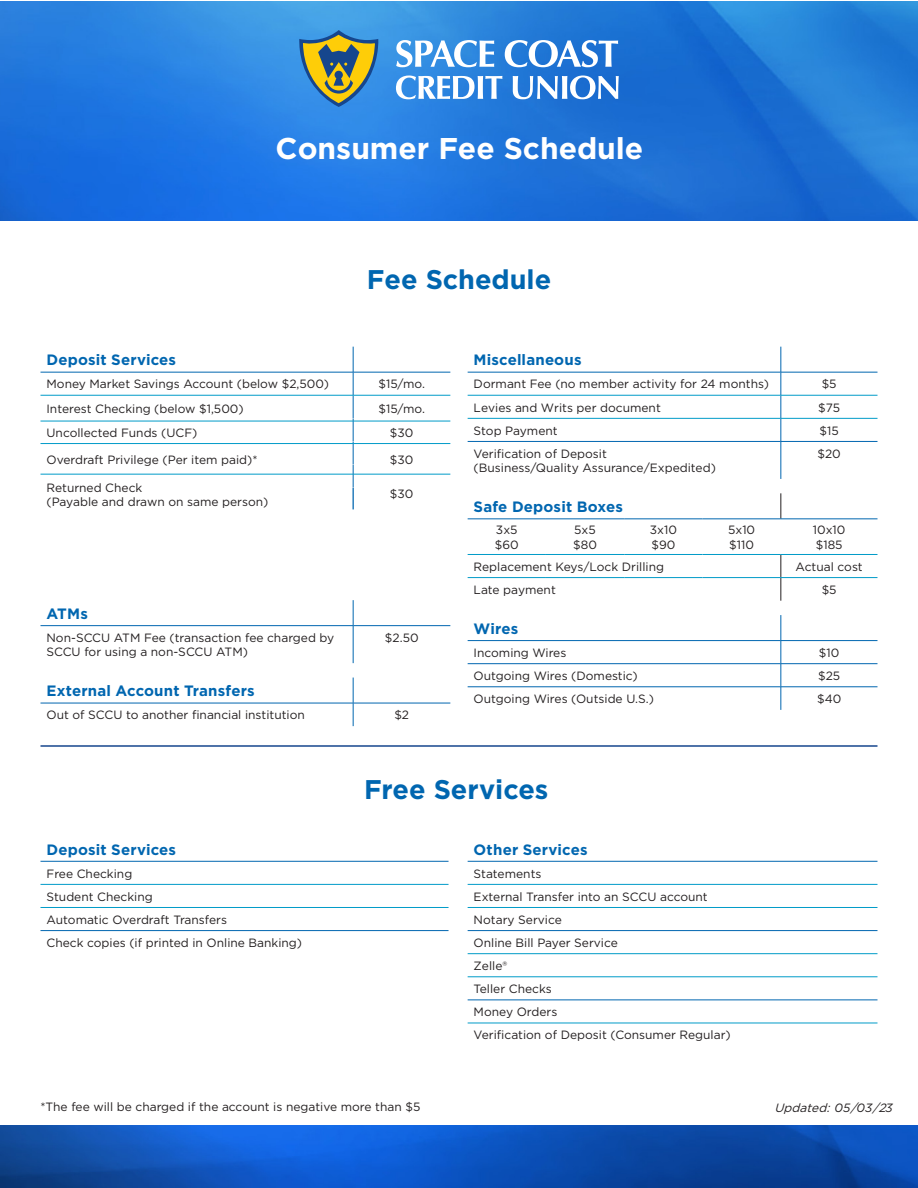
<style>
.page{position:relative;width:918px;height:1188px;background:#fff}
.page>*{position:absolute;margin:0;border:0;box-sizing:border-box;transform-origin:0 0}
.t1{font:700 30px "Gotham";color:#fff}
.t2{font:700 27px "Gotham";color:#0066b0}
.t3{font:700 15px "Gotham";letter-spacing:.01em;color:#0066b0}
.Paragraph_Style_1{font:12px/14.4px "Gotham";color:#231f20}
.t4{font:italic 12px "Gotham";color:#231f20}
.s1{font-style:inherit}
</style>
<div class="page">
<img style="left:0;top:1126px;width:918px;height:62px">
<img style="left:0;top:1px;width:918px;height:219px">
<svg style="left:299px;top:30px;width:79px;height:77px"></svg>
<svg style="left:396px;top:40px;width:98px;height:27px"></svg>
<svg style="left:505px;top:40px;width:113px;height:27px"></svg>
<svg style="left:396px;top:76px;width:106px;height:23px"></svg>
<svg style="left:513px;top:76px;width:106px;height:23px"></svg>
<svg style="left:40px;top:347px;width:410px;height:25px"></svg>
<svg style="left:40px;top:373px;width:410px;height:137px"></svg>
<hr style="left:40px;top:372px;width:313px;height:1px;background:#0066b0">
<hr style="left:353px;top:372px;width:97px;height:1px;background:#0066b0">
<svg style="left:353px;top:347px;width:1px;height:162px"></svg>
<hr style="left:40px;top:395px;width:313px;height:1px;background:#009bc8">
<hr style="left:353px;top:395px;width:97px;height:1px;background:#009bc8">
<hr style="left:40px;top:443px;width:313px;height:1px;background:#009bc8">
<hr style="left:353px;top:443px;width:97px;height:1px;background:#009bc8">
<hr style="left:40px;top:474px;width:313px;height:1px;background:#009bc8">
<hr style="left:353px;top:474px;width:97px;height:1px;background:#009bc8">
<svg style="left:40px;top:600px;width:410px;height:63px"></svg>
<hr style="left:40px;top:625px;width:313px;height:1px;background:#0066b0">
<hr style="left:353px;top:625px;width:97px;height:1px;background:#0066b0">
<hr style="left:353px;top:626px;width:1px;height:37px;background:#0066b0">
<svg style="left:40px;top:678px;width:410px;height:48px"></svg>
<svg style="left:468px;top:347px;width:410px;height:94px"></svg>
<hr style="left:468px;top:441px;width:313px;height:1px;background:#0066b0">
<hr style="left:781px;top:441px;width:97px;height:1px;background:#0066b0">
<hr style="left:781px;top:442px;width:1px;height:37px;background:#0066b0">
<hr style="left:468px;top:395px;width:313px;height:1px;background:#009bc8">
<hr style="left:781px;top:395px;width:97px;height:1px;background:#009bc8">
<hr style="left:468px;top:418px;width:313px;height:1px;background:#009bc8">
<hr style="left:781px;top:418px;width:97px;height:1px;background:#009bc8">
<svg style="left:468px;top:493px;width:410px;height:26px"></svg>
<svg style="left:468px;top:555px;width:409px;height:46px"></svg>
<hr style="left:468px;top:519px;width:78px;height:1px;background:#0066b0">
<hr style="left:546px;top:519px;width:78px;height:1px;background:#0066b0">
<hr style="left:624px;top:519px;width:79px;height:1px;background:#0066b0">
<hr style="left:703px;top:519px;width:78px;height:1px;background:#0066b0">
<hr style="left:781px;top:519px;width:97px;height:1px;background:#0066b0">
<hr style="left:468px;top:554px;width:78px;height:1px;background:#009bc8">
<hr style="left:546px;top:554px;width:78px;height:1px;background:#009bc8">
<hr style="left:624px;top:554px;width:79px;height:1px;background:#009bc8">
<hr style="left:703px;top:554px;width:78px;height:1px;background:#009bc8">
<hr style="left:781px;top:554px;width:97px;height:1px;background:#009bc8">
<hr style="left:468px;top:577px;width:78px;height:1px;background:#009bc8">
<hr style="left:546px;top:577px;width:78px;height:1px;background:#009bc8">
<hr style="left:624px;top:577px;width:79px;height:1px;background:#009bc8">
<hr style="left:703px;top:577px;width:78px;height:1px;background:#009bc8">
<hr style="left:781px;top:577px;width:97px;height:1px;background:#009bc8">
<svg style="left:468px;top:615px;width:410px;height:95px"></svg>
<svg style="left:40px;top:860px;width:409px;height:1px"></svg>
<svg style="left:40px;top:883px;width:409px;height:49px"></svg>
<hr style="left:40px;top:861px;width:409px;height:1px;background:#0066b0">
<hr style="left:40px;top:930px;width:409px;height:1px;background:#0066b0">
<hr style="left:40px;top:884px;width:409px;height:1px;background:#009bc8">
<hr style="left:40px;top:907px;width:409px;height:1px;background:#009bc8">
<svg style="left:468px;top:860px;width:410px;height:1px"></svg>
<svg style="left:468px;top:883px;width:410px;height:140px"></svg>
<hr style="left:468px;top:861px;width:410px;height:1px;background:#0066b0">
<hr style="left:468px;top:930px;width:410px;height:1px;background:#0066b0">
<hr style="left:468px;top:1000px;width:410px;height:1px;background:#0066b0">
<hr style="left:468px;top:884px;width:410px;height:1px;background:#009bc8">
<hr style="left:468px;top:907px;width:410px;height:1px;background:#009bc8">
<hr style="left:468px;top:953px;width:410px;height:1px;background:#009bc8">
<hr style="left:468px;top:977px;width:410px;height:1px;background:#009bc8">
<hr style="left:468px;top:1023px;width:410px;height:1px;background:#009bc8">
<hr style="left:40px;top:745px;width:838px;height:2px;background:#16468d">
<hr style="left:40px;top:421px;width:313px;height:1px;background:#009bc8">
<hr style="left:353px;top:421px;width:97px;height:1px;background:#009bc8">
<p class="t1" style="left:276px;top:131px;width:369px">Consumer Fee Schedule</p>
<h2 class="t2" style="left:367px;top:262px;width:186px">Fee Schedule</h2>
<p class="t3" style="left:46px;top:350px;width:131px">Deposit Services</p>
<p class="Paragraph_Style_1" style="left:46px;top:377px;width:284px">Money Market Savings Account (below $2,500)</p>
<p class="Paragraph_Style_1" style="left:379px;top:377px;width:48px">$15/mo.</p>
<p class="Paragraph_Style_1" style="left:46px;top:401px;width:199px">Interest Checking (below $1,500)</p>
<p class="Paragraph_Style_1" style="left:379px;top:401px;width:48px">$15/mo.</p>
<p class="Paragraph_Style_1" style="left:46px;top:425px;width:152px">Uncollected Funds (UCF)</p>
<p class="Paragraph_Style_1" style="left:390px;top:425px;width:25px">$30</p>
<p class="Paragraph_Style_1" style="left:46px;top:453px;width:213px">Overdraft Privilege (Per item paid)*</p>
<p class="Paragraph_Style_1" style="left:390px;top:453px;width:25px">$30</p>
<p class="Paragraph_Style_1" style="left:46px;top:480px;width:223px">Returned Check<br>(Payable and drawn on same person)</p>
<p class="Paragraph_Style_1" style="left:390px;top:487px;width:25px">$30</p>
<p class="t3" style="left:46px;top:604px;width:43px">ATMs</p>
<p class="Paragraph_Style_1" style="left:46px;top:630px;width:289px">Non-SCCU ATM Fee (transaction fee charged by<br>SCCU for using a non-SCCU ATM)</p>
<p class="Paragraph_Style_1" style="left:385px;top:630px;width:35px">$2.50</p>
<p class="t3" style="left:46px;top:681px;width:210px">External Account Transfers</p>
<p class="Paragraph_Style_1" style="left:46px;top:708px;width:260px">Out of SCCU to another financial institution</p>
<p class="Paragraph_Style_1" style="left:394px;top:708px;width:16px">$2</p>
<p class="t3" style="left:474px;top:350px;width:109px">Miscellaneous</p>
<p class="Paragraph_Style_1" style="left:474px;top:377px;width:297px">Dormant Fee (no member activity for 24 months)</p>
<p class="Paragraph_Style_1" style="left:822px;top:377px;width:16px">$5</p>
<p class="Paragraph_Style_1" style="left:474px;top:400px;width:189px">Levies and Writs per document</p>
<p class="Paragraph_Style_1" style="left:818px;top:400px;width:23px">$75</p>
<p class="Paragraph_Style_1" style="left:474px;top:423px;width:86px">Stop Payment</p>
<p class="Paragraph_Style_1" style="left:820px;top:423px;width:21px">$15</p>
<p class="Paragraph_Style_1" style="left:474px;top:446px;width:244px">Verification of Deposit<br>(Business/Quality Assurance/Expedited)</p>
<p class="Paragraph_Style_1" style="left:817px;top:446px;width:25px">$20</p>
<p class="t3" style="left:474px;top:497px;width:151px">Safe Deposit Boxes</p>
<p class="Paragraph_Style_1" style="left:496px;top:523px;width:23px">3x5</p>
<p class="Paragraph_Style_1" style="left:495px;top:537px;width:25px">$60</p>
<p class="Paragraph_Style_1" style="left:650px;top:523px;width:29px">3x10</p>
<p class="Paragraph_Style_1" style="left:651px;top:537px;width:25px">$90</p>
<p class="Paragraph_Style_1" style="left:728px;top:523px;width:29px">5x10</p>
<p class="Paragraph_Style_1" style="left:729px;top:537px;width:26px">$110</p>
<p class="Paragraph_Style_1" style="left:813px;top:523px;width:34px">10x10</p>
<p class="Paragraph_Style_1" style="left:816px;top:537px;width:28px">$185</p>
<p class="Paragraph_Style_1" style="left:574px;top:523px;width:23px">5x5</p>
<p class="Paragraph_Style_1" style="left:573px;top:537px;width:25px">$80</p>
<p class="Paragraph_Style_1" style="left:474px;top:559px;width:192px">Replacement Keys/Lock Drilling</p>
<p class="Paragraph_Style_1" style="left:796px;top:559px;width:69px">Actual cost</p>
<p class="Paragraph_Style_1" style="left:474px;top:582px;width:84px">Late payment</p>
<p class="Paragraph_Style_1" style="left:822px;top:582px;width:16px">$5</p>
<p class="t3" style="left:474px;top:619px;width:46px">Wires</p>
<p class="Paragraph_Style_1" style="left:474px;top:645px;width:94px">Incoming Wires</p>
<p class="Paragraph_Style_1" style="left:819px;top:645px;width:22px">$10</p>
<p class="Paragraph_Style_1" style="left:474px;top:668px;width:166px">Outgoing Wires (Domestic)</p>
<p class="Paragraph_Style_1" style="left:818px;top:668px;width:24px">$25</p>
<p class="Paragraph_Style_1" style="left:474px;top:691px;width:182px">Outgoing Wires (Outside U.S.)</p>
<p class="Paragraph_Style_1" style="left:817px;top:691px;width:26px">$40</p>
<p class="t3" style="left:46px;top:839px;width:131px">Deposit Services</p>
<p class="Paragraph_Style_1" style="left:46px;top:866px;width:87px">Free Checking</p>
<p class="Paragraph_Style_1" style="left:46px;top:889px;width:108px">Student Checking</p>
<p class="Paragraph_Style_1" style="left:46px;top:912px;width:182px">Automatic Overdraft Transfers</p>
<p class="Paragraph_Style_1" style="left:46px;top:935px;width:257px">Check copies (if printed in Online Banking)</p>
<p class="t2" style="left:364px;top:772px;width:186px">Free Services</p>
<p class="t3" style="left:474px;top:839px;width:115px">Other Services</p>
<p class="Paragraph_Style_1" style="left:474px;top:866px;width:69px">Statements</p>
<p class="Paragraph_Style_1" style="left:474px;top:889px;width:236px">External Transfer into an SCCU account</p>
<p class="Paragraph_Style_1" style="left:474px;top:912px;width:90px">Notary Service</p>
<p class="Paragraph_Style_1" style="left:474px;top:935px;width:146px">Online Bill Payer Service</p>
<p class="Paragraph_Style_1" style="left:474px;top:958px;width:35px">Zelle®</p>
<p class="Paragraph_Style_1" style="left:474px;top:981px;width:80px">Teller Checks</p>
<p class="Paragraph_Style_1" style="left:474px;top:1005px;width:85px">Money Orders</p>
<p class="Paragraph_Style_1" style="left:474px;top:1028px;width:259px">Verification of Deposit (Consumer Regular)</p>
<p class="Paragraph_Style_1" style="left:40px;top:1099px;width:381px">*The fee will be charged if the account is negative more than $5</p>
<p class="t4" style="left:774px;top:1100px;width:120px">Updated: <span class="s1">0 5</span>/<span class="s1">0 3</span>/2<span class="s1">3</span></p>
</div>
